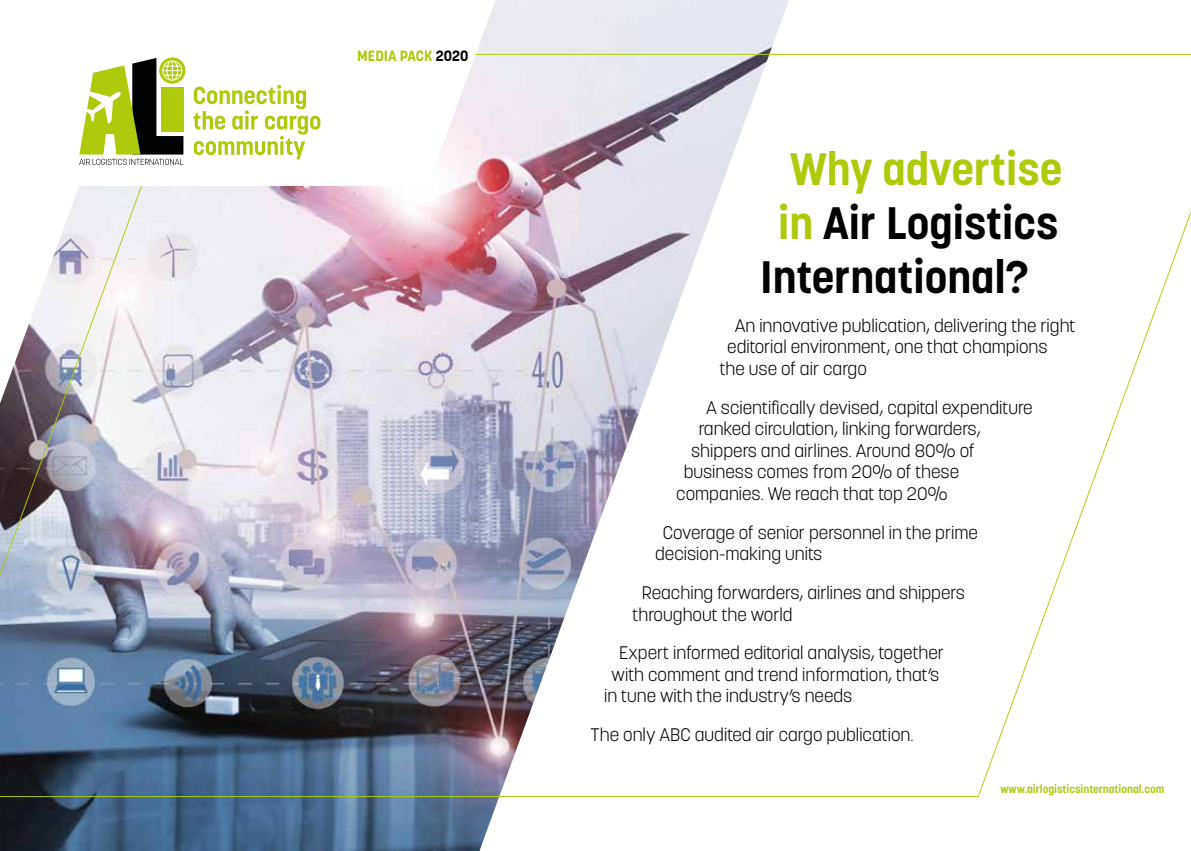
<style>
.page{position:relative;width:1191px;height:851px;background:#fff}
.page>*{position:absolute;margin:0;border:0;box-sizing:border-box;transform-origin:0 0}
.t1{font:700 45px "Korolev";color:#000}
.t2{font:700 45px "Korolev";color:#afca0b}
.t3{font:300 18px/21.6px "Korolev";color:#000}
.t4{font:700 14.7px "Korolev";color:#afca0b}
.t5{font:700 11.25px "Korolev";color:#afca0b}
.s1{color:#000}
.s2{color:#afca0b}
</style>
<div class="page">
<img style="left:0;top:0;width:789px;height:850px">
<img style="left:0;top:54px;width:1191px;height:743px">
<svg style="left:0;top:0;width:495px;height:186px"></svg>
<svg style="left:193px;top:85px;width:127px;height:74px"></svg>
<svg style="left:79px;top:57px;width:106px;height:108px"></svg>
<p class="t4" style="left:357px;top:46px;width:113px">MEDIA PACK <span class="s1">2020</span></p>
<h1 class="t2" style="left:790px;top:141px;width:273px">Why advertise</h1>
<h1 class="t1" style="left:778px;top:195px;width:281px"><span class="s2">in</span> Air Logistics</h1>
<h1 class="t1" style="left:760px;top:249px;width:270px">International?</h1>
<p class="t3" style="left:734px;top:314px;width:342px">An innovative publication, delivering the right</p>
<p class="t3" style="left:727px;top:336px;width:322px">editorial environment, one that champions</p>
<p class="t3" style="left:719px;top:358px;width:149px">the use of air cargo</p>
<p class="t3" style="left:706px;top:396px;width:328px">A scientifically devised, capital expenditure</p>
<p class="t3" style="left:698px;top:418px;width:283px">ranked circulation, linking forwarders,</p>
<p class="t3" style="left:691px;top:439px;width:285px">shippers and airlines. Around 80% of</p>
<p class="t3" style="left:683px;top:461px;width:277px">business comes from 20% of these</p>
<p class="t3" style="left:676px;top:483px;width:273px">companies. We reach that top 20%</p>
<p class="t3" style="left:655px;top:521px;width:324px;text-indent:8px">Coverage of senior personnel in the prime decision-making units</p>
<p class="t3" style="left:632px;top:581px;width:334px;text-indent:9px">Reaching forwarders, airlines and shippers throughout the world</p>
<p class="t3" style="left:619px;top:642px;width:326px">Expert informed editorial analysis, together</p>
<p class="t3" style="left:611px;top:663px;width:329px">with comment and trend information, that’s</p>
<p class="t3" style="left:604px;top:685px;width:250px">in tune with the industry’s needs</p>
<p class="t3" style="left:590px;top:723px;width:324px">The only ABC audited air cargo publication.</p>
<p class="t5" style="left:1000px;top:781px;width:165px">www.airlogisticsinternational.com</p>
</div>
